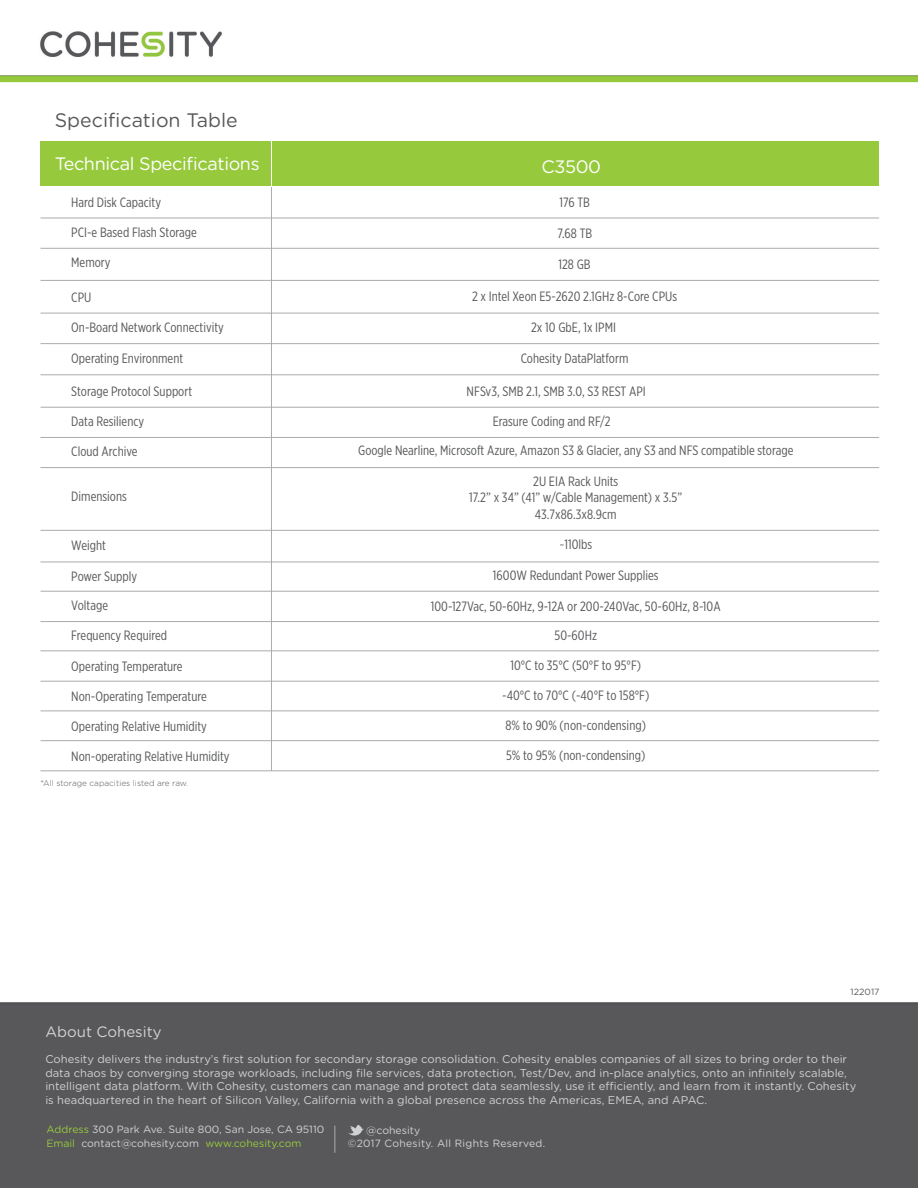
<style>
.page{position:relative;width:918px;height:1188px;background:#fff}
.page>*{position:absolute;margin:0;border:0;box-sizing:border-box;transform-origin:0 0}
.Section_Header_-_BLU{font:19.5px "Gotham Rounded";color:#57585a}
.HEADLINE{font:18px "Gotham Rounded";letter-spacing:-.02em;color:#fff}
.t1{font:15px "Gotham Rounded";color:#d1d2d4}
.Section_Header_-_BLU-2{font:13.5px/16.5px "Gotham X Narrow";color:#57585a;text-align:center}
.t2{font:11.25px/13.5px "Gotham Rounded";color:#d1d2d4}
.BodyTextBeforeBullet{font:10.5px "Gotham Rounded";color:#d1d2d4}
.t3{font:10.5px "Gotham Rounded";color:#97c93c}
.t4{font:9px "Gotham Rounded";color:#57585a}
.Section_Header_-_BLU-3{font:300 8.25px "Gotham Rounded";color:#57585a}
.s1{color:#97c93c}
.s2{color:#d1d2d4}
</style>
<div class="page">
<img style="left:0;top:31px;width:918px;height:1157px">
<svg style="left:348px;top:1125px;width:16px;height:13px"></svg>
<div style="left:40px;top:142px;width:839px;height:44px;background:#97c93c"></div>
<hr style="left:271px;top:126px;width:1px;height:61px;background:#fff">
<hr style="left:271px;top:186px;width:608px;height:1px;background:#fff">
<hr style="left:271px;top:187px;width:1px;height:584px;background:#aaabaf">
<hr style="left:41px;top:218px;width:838px;height:1px;background:#aaabaf">
<hr style="left:41px;top:248px;width:838px;height:1px;background:#aaabaf">
<hr style="left:41px;top:280px;width:838px;height:1px;background:#aaabaf">
<hr style="left:41px;top:313px;width:838px;height:1px;background:#aaabaf">
<hr style="left:41px;top:343px;width:838px;height:1px;background:#aaabaf">
<hr style="left:41px;top:374px;width:838px;height:1px;background:#aaabaf">
<hr style="left:41px;top:407px;width:838px;height:1px;background:#aaabaf">
<hr style="left:41px;top:467px;width:838px;height:1px;background:#aaabaf">
<hr style="left:41px;top:530px;width:838px;height:1px;background:#aaabaf">
<hr style="left:41px;top:562px;width:838px;height:1px;background:#aaabaf">
<hr style="left:41px;top:591px;width:838px;height:1px;background:#aaabaf">
<hr style="left:41px;top:621px;width:838px;height:1px;background:#aaabaf">
<hr style="left:41px;top:650px;width:838px;height:1px;background:#aaabaf">
<hr style="left:41px;top:681px;width:838px;height:1px;background:#aaabaf">
<hr style="left:41px;top:711px;width:838px;height:1px;background:#aaabaf">
<hr style="left:41px;top:740px;width:838px;height:1px;background:#aaabaf">
<hr style="left:41px;top:770px;width:838px;height:1px;background:#aaabaf">
<hr style="left:41px;top:437px;width:838px;height:1px;background:#aaabaf">
<svg style="left:334px;top:1126px;width:1px;height:26px"></svg>
<p class="Section_Header_-_BLU" style="left:55px;top:107px;width:185px">Specification Table</p>
<p class="HEADLINE" style="left:55px;top:151px;width:206px">Technical Specifications</p>
<p class="HEADLINE" style="left:542px;top:155px;width:61px">C3500</p>
<p class="Section_Header_-_BLU-2" style="left:71px;top:194px;width:91px">Hard Disk Capacity</p>
<p class="Section_Header_-_BLU-2" style="left:71px;top:224px;width:127px">PCI-e Based Flash Storage</p>
<p class="Section_Header_-_BLU-2" style="left:560px;top:194px;width:32px">176 TB</p>
<p class="Section_Header_-_BLU-2" style="left:557px;top:224px;width:36px">7.68 TB</p>
<p class="Section_Header_-_BLU-2" style="left:558px;top:256px;width:34px">128 GB</p>
<p class="Section_Header_-_BLU-2" style="left:472px;top:288px;width:207px">2 x Intel Xeon E5-2620 2.1GHz 8-Core CPUs</p>
<p class="Section_Header_-_BLU-2" style="left:71px;top:254px;width:41px">Memory</p>
<p class="Section_Header_-_BLU-2" style="left:71px;top:289px;width:22px">CPU</p>
<p class="Section_Header_-_BLU-2" style="left:71px;top:318px;width:154px">On-Board Network Connectivity</p>
<p class="Section_Header_-_BLU-2" style="left:71px;top:350px;width:113px">Operating Environment</p>
<p class="Section_Header_-_BLU-2" style="left:71px;top:383px;width:122px">Storage Protocol Support</p>
<p class="Section_Header_-_BLU-2" style="left:71px;top:413px;width:74px">Data Resiliency</p>
<p class="Section_Header_-_BLU-2" style="left:71px;top:443px;width:68px">Cloud Archive</p>
<p class="Section_Header_-_BLU-2" style="left:71px;top:488px;width:57px">Dimensions</p>
<p class="Section_Header_-_BLU-2" style="left:71px;top:537px;width:36px">Weight</p>
<p class="Section_Header_-_BLU-2" style="left:71px;top:567px;width:68px">Power Supply</p>
<p class="Section_Header_-_BLU-2" style="left:71px;top:596px;width:38px">Voltage</p>
<p class="Section_Header_-_BLU-2" style="left:71px;top:627px;width:97px">Frequency Required</p>
<p class="Section_Header_-_BLU-2" style="left:71px;top:658px;width:113px">Operating Temperature</p>
<p class="Section_Header_-_BLU-2" style="left:71px;top:687px;width:137px">Non-Operating Temperature</p>
<p class="Section_Header_-_BLU-2" style="left:71px;top:718px;width:137px">Operating Relative Humidity</p>
<p class="Section_Header_-_BLU-2" style="left:71px;top:748px;width:160px">Non-operating Relative Humidity</p>
<p class="Section_Header_-_BLU-3" style="left:40px;top:778px;width:149px">*All storage capacities listed are raw.</p>
<p class="Section_Header_-_BLU-2" style="left:531px;top:318px;width:86px">2x 10 GbE, 1x IPMI</p>
<p class="Section_Header_-_BLU-2" style="left:521px;top:350px;width:109px">Cohesity DataPlatform</p>
<p class="Section_Header_-_BLU-2" style="left:467px;top:383px;width:181px">NFSv3, SMB 2.1, SMB 3.0, S3 REST API</p>
<p class="Section_Header_-_BLU-2" style="left:493px;top:413px;width:120px">Erasure Coding and RF/2</p>
<p class="Section_Header_-_BLU-2" style="left:358px;top:442px;width:437px">Google Nearline, Microsoft Azure, Amazon S3 &amp; Glacier, any S3 and NFS compatible storage</p>
<p class="Section_Header_-_BLU-2" style="left:469px;top:473px;width:215px">2U EIA Rack Units<br>17.2” x 34” (41” w/Cable Management) x 3.5”<br>43.7x86.3x8.9cm</p>
<p class="Section_Header_-_BLU-2" style="left:559px;top:536px;width:34px">~110lbs</p>
<p class="Section_Header_-_BLU-2" style="left:493px;top:567px;width:167px">1600W Redundant Power Supplies</p>
<p class="Section_Header_-_BLU-2" style="left:431px;top:597px;width:291px">100-127Vac, 50-60Hz, 9-12A or 200-240Vac, 50-60Hz, 8-10A</p>
<p class="Section_Header_-_BLU-2" style="left:554px;top:627px;width:44px">50-60Hz</p>
<p class="Section_Header_-_BLU-2" style="left:510px;top:657px;width:132px">10°C to 35°C (50°F to 95°F)</p>
<p class="Section_Header_-_BLU-2" style="left:502px;top:686px;width:149px">-40°C to 70°C (-40°F to 158°F)</p>
<p class="Section_Header_-_BLU-2" style="left:506px;top:717px;width:142px">8% to 90% (non-condensing)</p>
<p class="Section_Header_-_BLU-2" style="left:506px;top:747px;width:141px">5% to 95% (non-condensing)</p>
<p class="t4" style="left:851px;top:985px;width:30px">122017</p>
<p class="t1" style="left:45px;top:1021px;width:118px">About Cohesity</p>
<p class="t2" style="left:45px;top:1052px;width:812px">Cohesity delivers the industry’s first solution for secondary storage consolidation. Cohesity enables companies of all sizes to bring order to their data chaos by converging storage workloads, including file services, data protection, Test/Dev, and in-place analytics, onto an infinitely scalable, intelligent data platform. With Cohesity, customers can manage and protect data seamlessly, use it efficiently, and learn from it instantly. Cohesity is headquartered in the heart of Silicon Valley, California with a global presence across the Americas, EMEA, and APAC.</p>
<p class="BodyTextBeforeBullet" style="left:46px;top:1122px;width:279px"><span class="s1">Address</span> 300 Park Ave. Suite 800, San Jose, CA 95110</p>
<p class="t3" style="left:46px;top:1136px;width:257px">Email <span class="s2">contact@cohesity.com</span> www.cohesity.com</p>
<p class="BodyTextBeforeBullet" style="left:348px;top:1136px;width:199px">©2017 Cohesity. All Rights Reserved.</p>
<p class="BodyTextBeforeBullet" style="left:366px;top:1123px;width:55px">@cohesity</p>
</div>
